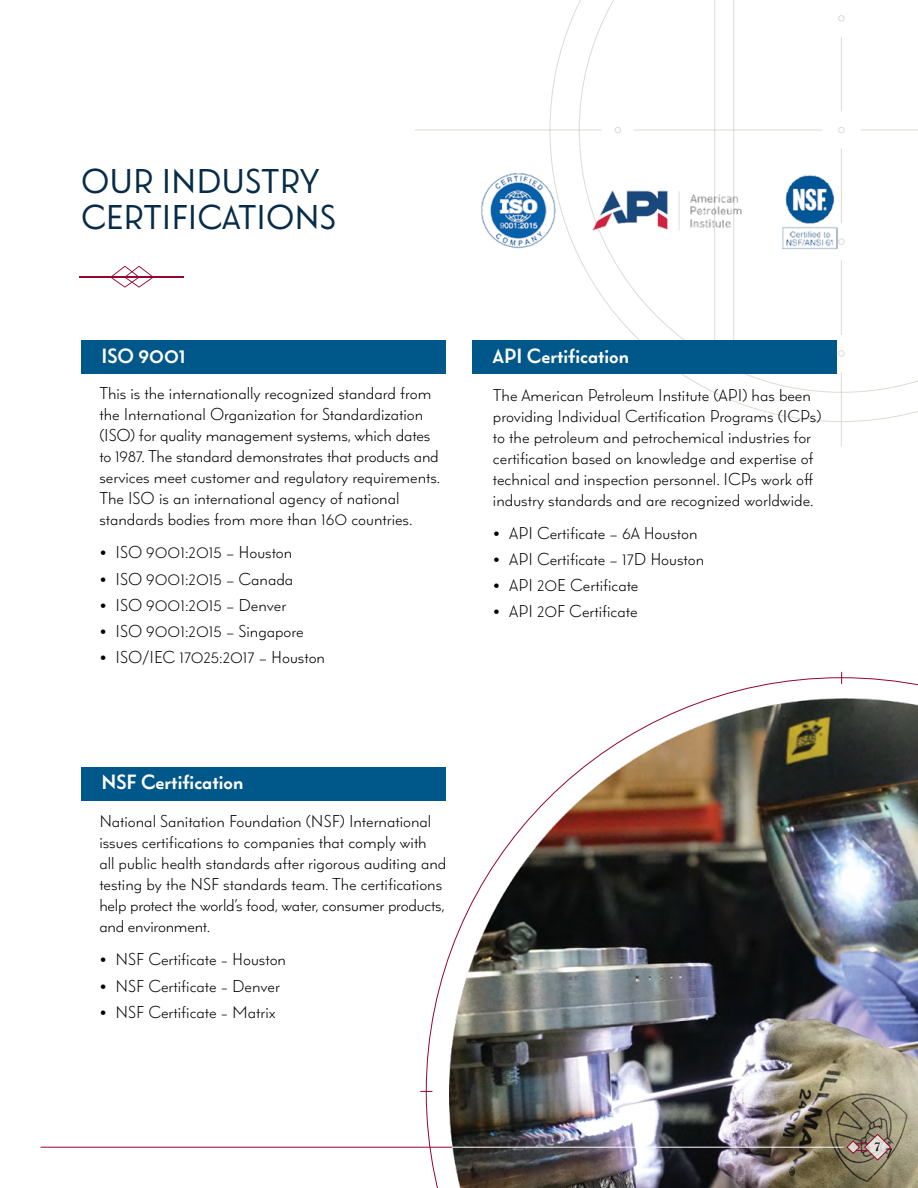
<style>
.page{position:relative;width:918px;height:1188px;background:#fff}
.page>*{position:absolute;margin:0;border:0;box-sizing:border-box;transform-origin:0 0}
.t1{font:30px/36px "Wright Roman";color:#072c49}
.t2{font:700 18px "Wright Roman";color:#fff}
.t3{font:300 15px/21px "Wright Roman";color:#000}
.t4{font:13.5px "Wright Roman";color:#000}
.t5{font:12px "Aureata";color:#000}
.s1{font-family:"Gotham";font-weight:700}
</style>
<div class="page">
<img style="left:426px;top:677px;width:492px;height:511px">
<svg style="left:841px;top:672px;width:1px;height:12px"></svg>
<svg style="left:420px;top:1091px;width:12px;height:1px"></svg>
<svg style="left:415px;top:0;width:503px;height:447px"></svg>
<img style="left:469px;top:160px;width:380px;height:108px">
<svg style="left:111px;top:266px;width:42px;height:22px"></svg>
<hr style="left:80px;top:276px;width:104px;height:2px;background:#940730">
<div style="left:81px;top:340px;width:365px;height:34px;background:#005789"></div>
<div style="left:81px;top:767px;width:365px;height:34px;background:#005789"></div>
<div style="left:472px;top:340px;width:365px;height:34px;background:#005789"></div>
<hr style="left:40px;top:1147px;width:412px;height:1px;background:#940730">
<svg style="left:846px;top:1133px;width:46px;height:28px"></svg>
<hr style="left:452px;top:1147px;width:392px;height:1px;background:#fff">
<h1 class="t1" style="left:81px;top:162px;width:256px">OUR INDUSTRY<br>CERTIFICATIONS</h1>
<p class="t2" style="left:101px;top:342px;width:86px">ISO 9001</p>
<p class="t3" style="left:99px;top:383px;width:343px">This is the internationally recognized standard from the International Organization for Standardization (ISO) for quality management systems, which dates to 1987. The standard demonstrates that products and services meet customer and regulatory requirements.<br>The ISO is an international agency of national standards bodies from more than 160 countries.</p>
<p class="t3" style="left:99px;top:542px;width:195px"><span class="s1">•</span> ISO 9001:2015 – Houston</p>
<p class="t3" style="left:99px;top:568px;width:195px"><span class="s1">•</span> ISO 9001:2015 – Canada</p>
<p class="t3" style="left:99px;top:594px;width:188px"><span class="s1">•</span> ISO 9001:2015 – Denver</p>
<p class="t3" style="left:99px;top:620px;width:206px"><span class="s1">•</span> ISO 9001:2015 – Singapore</p>
<p class="t3" style="left:99px;top:647px;width:227px"><span class="s1">•</span> ISO/IEC 17025:2017 – Houston</p>
<p class="t2" style="left:101px;top:769px;width:143px">NSF Certification</p>
<p class="t3" style="left:99px;top:811px;width:349px">National Sanitation Foundation (NSF) International issues certifications to companies that comply with<br>all public health standards after rigorous auditing and testing by the NSF standards team. The certifications help protect the world’s food, water, consumer products, and environment.</p>
<p class="t3" style="left:99px;top:949px;width:188px"><span class="s1">•</span> NSF Certificate - Houston</p>
<p class="t3" style="left:99px;top:975px;width:182px"><span class="s1">•</span> NSF Certificate - Denver</p>
<p class="t3" style="left:99px;top:1001px;width:178px"><span class="s1">•</span> NSF Certificate - Matrix</p>
<p class="t2" style="left:493px;top:342px;width:138px">API Certification</p>
<p class="t3" style="left:493px;top:384px;width:330px">The American Petroleum Institute (API) has been providing Individual Certification Programs (ICPs) to the petroleum and petrochemical industries for certification based on knowledge and expertise of technical and inspection personnel. ICPs work off industry standards and are recognized worldwide.</p>
<p class="t3" style="left:493px;top:522px;width:206px"><span class="s1">•</span> API Certificate – 6A Houston</p>
<p class="t3" style="left:493px;top:548px;width:213px"><span class="s1">•</span> API Certificate – 17D Houston</p>
<p class="t3" style="left:493px;top:574px;width:147px"><span class="s1">•</span> API 20E Certificate</p>
<p class="t3" style="left:493px;top:601px;width:146px"><span class="s1">•</span> API 20F Certificate</p>
<p class="t5" style="left:874px;top:1140px;width:8px">7</p>
<p class="t4" style="left:886px;top:1143px;width:8px">7</p>
</div>
